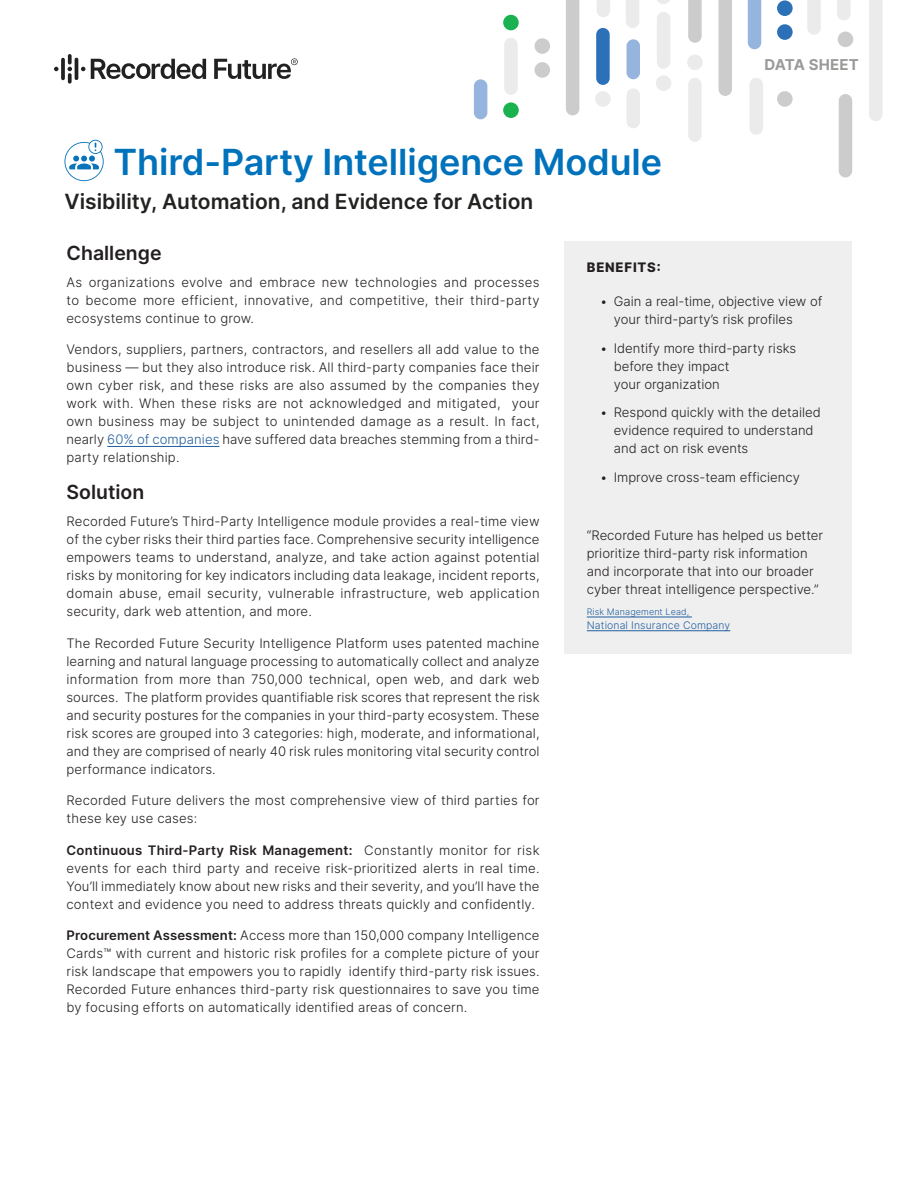
<style>
.page{position:relative;width:918px;height:1188px;background:#fff}
.page>*{position:absolute;margin:0;border:0;box-sizing:border-box;transform-origin:0 0}
.t1{font:600 36px "Inter";letter-spacing:-.005em;color:#0072bc}
.Sub_Header{font:600 21px "Inter";color:#222221}
.Section_Title{font:600 19.5px "Inter";color:#231f20}
.t2{font:700 15px "Inter";letter-spacing:.01em;color:#9a9a99}
.Body_Copy{font:300 13.2px/18px "Inter";letter-spacing:.005em;color:#231f20;text-align:justify}
.Side_Bar_Copy{font:300 13.2px/18px "Inter";color:#231f20}
.Side_Bar_-_Header{font:800 13.2px "Inter";letter-spacing:.06em;color:#231f20}
.Side_Bar_-_Name{font:300 10.5px "Inter";letter-spacing:.01em;color:#215e9f}
.Side_Bar_-_Job_Title{font:300 9px "Inter";letter-spacing:.01em;color:#215e9f}
.s1{color:#215e9f}
.s2{font-weight:600}
</style>
<div class="page">
<div style="left:535px;top:38px;width:15px;height:16px;background:#cdcccc;border-radius:50%"></div>
<div style="left:535px;top:62px;width:15px;height:16px;background:#cdcccc;border-radius:50%"></div>
<svg style="left:566px;top:0;width:13px;height:115px"></svg>
<div style="left:503px;top:15px;width:16px;height:15px;background:#1ab250;border-radius:50%"></div>
<div style="left:503px;top:102px;width:16px;height:16px;background:#1ab24f;border-radius:50%"></div>
<div style="left:504px;top:38px;width:14px;height:57px;background:#ebebeb;border-radius:7px"></div>
<div style="left:595px;top:91px;width:16px;height:16px;background:#ebebeb;border-radius:50%"></div>
<div style="left:596px;top:28px;width:14px;height:57px;background:#2c70b8;border-radius:7px"></div>
<div style="left:687px;top:55px;width:16px;height:15px;background:#ebebeb;border-radius:50%"></div>
<svg style="left:688px;top:0;width:14px;height:43px"></svg>
<div style="left:688px;top:78px;width:14px;height:64px;background:#ebebeb;border-radius:7px"></div>
<div style="left:838px;top:32px;width:15px;height:15px;background:#cdcccc;border-radius:50%"></div>
<div style="left:839px;top:94px;width:13px;height:83px;background:#cdcccc;border-radius:7px"></div>
<div style="left:777px;top:0;width:16px;height:16px;background:#2c70b8;border-radius:50%"></div>
<div style="left:777px;top:91px;width:16px;height:16px;background:#cdcccc;border-radius:50%"></div>
<div style="left:777px;top:24px;width:16px;height:16px;background:#2c70b8;border-radius:50%"></div>
<svg style="left:719px;top:0;width:13px;height:96px"></svg>
<svg style="left:748px;top:0;width:13px;height:49px"></svg>
<svg style="left:869px;top:0;width:14px;height:121px;background:#ebebeb"></svg>
<svg style="left:657px;top:0;width:13px;height:4px"></svg>
<div style="left:656px;top:75px;width:15px;height:16px;background:#ebebeb;border-radius:50%"></div>
<div style="left:657px;top:12px;width:13px;height:57px;background:#ebebeb;border-radius:7px"></div>
<div style="left:627px;top:88px;width:13px;height:40px;background:#ebebeb;border-radius:7px"></div>
<div style="left:627px;top:39px;width:13px;height:40px;background:#95b5de;border-radius:7px"></div>
<div style="left:474px;top:79px;width:13px;height:40px;background:#95b5de;border-radius:7px"></div>
<div style="left:750px;top:78px;width:13px;height:57px;background:#ebebeb;border-radius:7px"></div>
<svg style="left:597px;top:0;width:13px;height:17px"></svg>
<svg style="left:626px;top:0;width:13px;height:28px"></svg>
<svg style="left:807px;top:0;width:14px;height:35px"></svg>
<svg style="left:837px;top:0;width:14px;height:20px"></svg>
<svg style="left:214px;top:58px;width:84px;height:21px"></svg>
<svg style="left:91px;top:59px;width:115px;height:20px"></svg>
<svg style="left:54px;top:67px;width:5px;height:4px"></svg>
<svg style="left:68px;top:73px;width:4px;height:11px"></svg>
<svg style="left:68px;top:58px;width:17px;height:22px"></svg>
<svg style="left:61px;top:58px;width:4px;height:22px"></svg>
<svg style="left:68px;top:54px;width:4px;height:10px"></svg>
<svg style="left:64px;top:140px;width:40px;height:41px"></svg>
<hr style="left:107px;top:446px;width:112px;height:1px;background:#215e9f">
<div style="left:564px;top:241px;width:287px;height:412px;background:#efefef"></div>
<hr style="left:587px;top:617px;width:105px;height:1px;background:#215e9f">
<hr style="left:587px;top:630px;width:143px;height:1px;background:#215e9f">
<p class="t1" style="left:114px;top:136px;width:550px">Third-Party Intelligence Module</p>
<p class="Sub_Header" style="left:64px;top:186px;width:470px">Visibility, Automation, and Evidence for Action</p>
<p class="t2" style="left:764px;top:54px;width:96px">DATA SHEET</p>
<p class="Section_Title" style="left:67px;top:238px;width:97px">Challenge</p>
<p class="Body_Copy" style="left:67px;top:273px;width:475px">As organizations evolve and embrace new technologies and processes to become more efficient, innovative, and competitive, their third-party ecosystems continue to grow.</p>
<p class="Body_Copy" style="left:67px;top:340px;width:475px">Vendors, suppliers, partners, contractors, and resellers all add value to the business — but they also introduce risk. All third-party companies face their own cyber risk, and these risks are also assumed by the companies they work with. When these risks are not acknowledged and mitigated, your own business may be subject to unintended damage as a result. In fact, nearly <span class="s1">60% of companies</span> have suffered data breaches stemming from a third&shy;party relationship.</p>
<p class="Section_Title" style="left:67px;top:478px;width:79px">Solution</p>
<p class="Body_Copy" style="left:67px;top:512px;width:475px">Recorded Future’s Third-Party Intelligence module provides a real-time view of the cyber risks their third parties face. Comprehensive security intelligence empowers teams to understand, analyze, and take action against potential risks by monitoring for key indicators including data leakage, incident reports, domain abuse, email security, vulnerable infrastructure, web application security, dark web attention, and more.</p>
<p class="Body_Copy" style="left:67px;top:634px;width:475px">The Recorded Future Security Intelligence Platform uses patented machine learning and natural language processing to automatically collect and analyze information from more than 750,000 technical, open web, and dark web sources. The platform provides quantifiable risk scores that represent the risk and security postures for the companies in your third-party ecosystem. These risk scores are grouped into 3 categories: high, moderate, and informational, and they are comprised of nearly 40 risk rules monitoring vital security control performance indicators.</p>
<p class="Body_Copy" style="left:67px;top:791px;width:475px">Recorded Future delivers the most comprehensive view of third parties for these key use cases:</p>
<p class="Body_Copy" style="left:67px;top:841px;width:475px"><span class="s2">Continuous Third-Party Risk Management:</span> Constantly monitor for risk events for each third party and receive risk-prioritized alerts in real time.<br>You’ll immediately know about new risks and their severity, and you’ll have the context and evidence you need to address threats quickly and confidently.</p>
<p class="Body_Copy" style="left:67px;top:926px;width:475px"><span class="s2">Procurement Assessment:</span> Access more than 150,000 company Intelligence Cards™ with current and historic risk profiles for a complete picture of your risk landscape that empowers you to rapidly identify third-party risk issues.<br>Recorded Future enhances third-party risk questionnaires to save you time by focusing efforts on automatically identified areas of concern.</p>
<p class="Side_Bar_-_Header" style="left:587px;top:258px;width:75px">BENEFITS:</p>
<p class="Body_Copy" style="left:614px;top:293px;width:210px;text-indent:-14px">• Gain a real-time, objective view of your third-party’s risk profiles</p>
<p class="Body_Copy" style="left:614px;top:339px;width:184px;text-align:left;text-indent:-14px">• Identify more third-party risks before they impact<br>your organization</p>
<p class="Body_Copy" style="left:614px;top:404px;width:209px;text-align:left;text-indent:-14px">• Respond quickly with the detailed evidence required to understand and act on risk events</p>
<p class="Body_Copy" style="left:600px;top:468px;width:201px">• Improve cross-team efficiency</p>
<p class="Side_Bar_Copy" style="left:587px;top:527px;width:238px">“Recorded Future has helped us better prioritize third-party risk information and incorporate that into our broader cyber threat intelligence perspective.”</p>
<p class="Side_Bar_-_Job_Title" style="left:587px;top:606px;width:104px">Risk Management Lead,</p>
<p class="Side_Bar_-_Name" style="left:587px;top:618px;width:145px">National Insurance Company</p>
</div>
